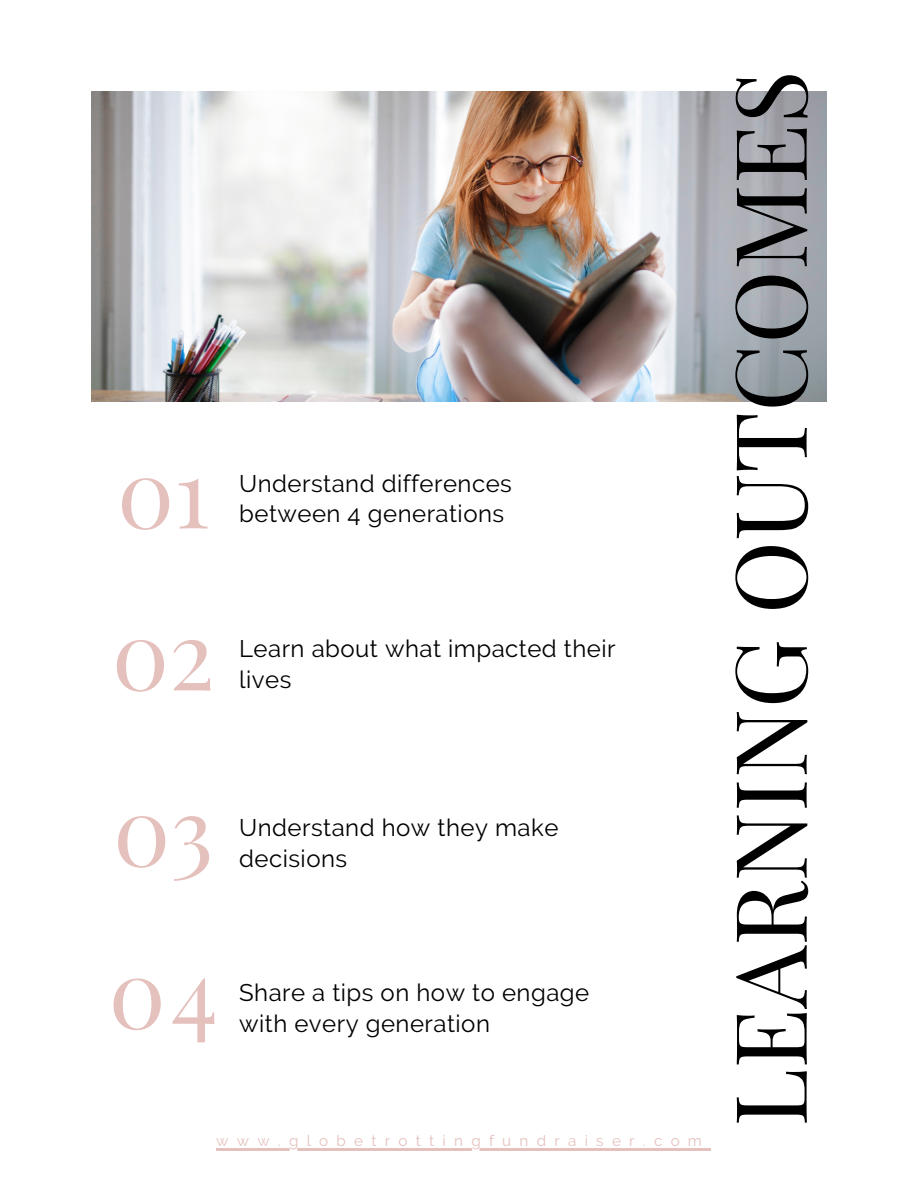
<style>
.page{position:relative;width:918px;height:1188px;background:#fff}
.page>*{position:absolute;margin:0;border:0;box-sizing:border-box;transform-origin:0 0}
.t1{font:99px "Playfair Display";color:#000}
.t2{font:95.25px/162.4px "Playfair Display";color:#e5c1bd}
.t3{font:24px/30.8px "Raleway";letter-spacing:.02em;color:#000}
.t4{font:15.15px "Raleway";letter-spacing:.55em;color:#e5c1bd}
</style>
<div class="page">
<img style="left:92px;top:92px;width:734px;height:309px">
<hr style="left:216px;top:1148px;width:494px;height:2px;background:#e5c1bd">
<h2 class="t2" style="left:117px;top:408px;width:94px">01</h2>
<p class="t3" style="left:239px;top:468px;width:274px">Understand differences between 4 generations</p>
<h2 class="t2" style="left:112px;top:570px;width:104px">02</h2>
<p class="t3" style="left:239px;top:633px;width:378px">Learn about what impacted their lives</p>
<h2 class="t2" style="left:109px;top:746px;width:111px">03<br>04</h2>
<p class="t3" style="left:239px;top:812px;width:321px">Understand how they make decisions</p>
<p class="t3" style="left:239px;top:977px;width:352px">Share a tips on how to engage with every generation</p>
<p class="t4" style="left:216px;top:1132px;width:487px">www.globetrottingfundraiser.com</p>
<h1 class="t1" style="left:700px;top:1127px;width:1058px;rotate:-90deg">LEARNING OUTCOMES</h1>
</div>
